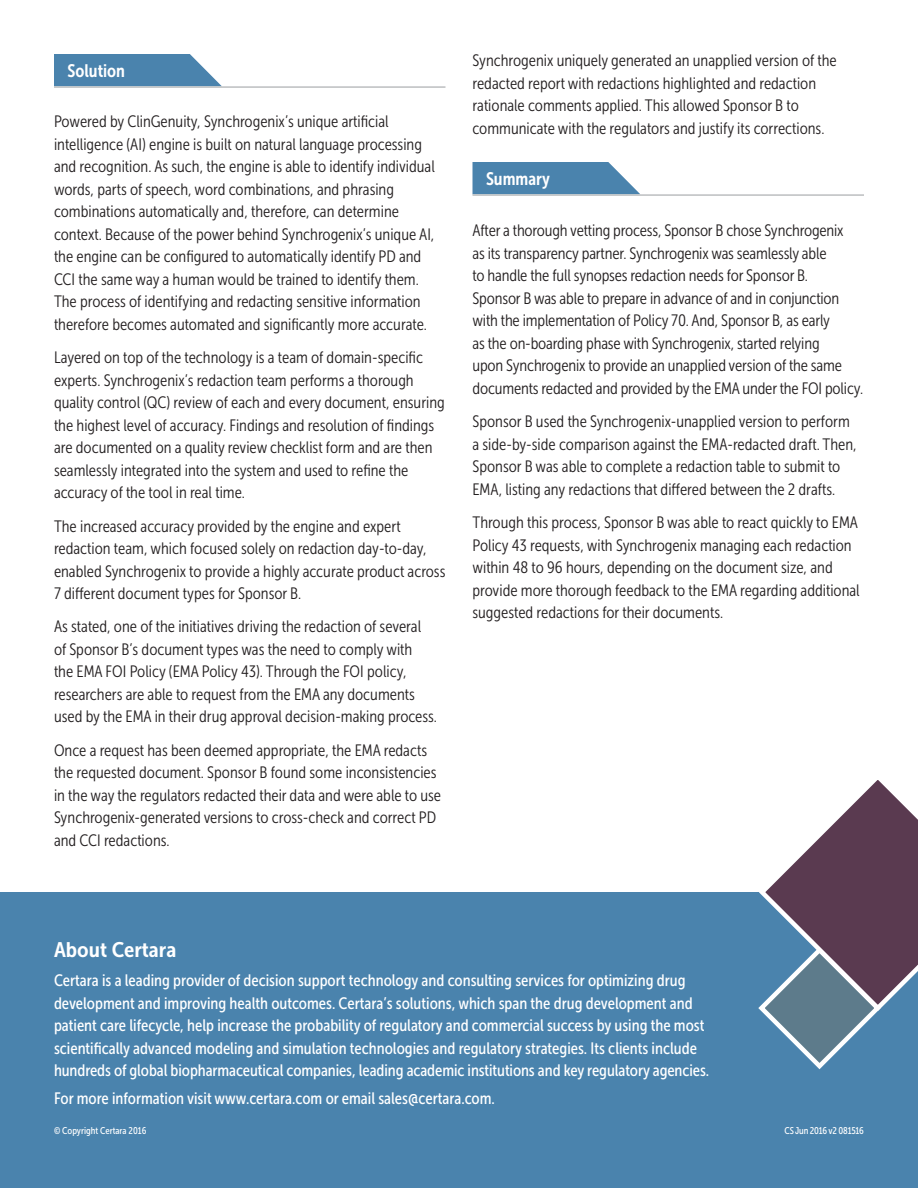
<style>
.page{position:relative;width:918px;height:1188px;background:#fff}
.page>*{position:absolute;margin:0;border:0;box-sizing:border-box;transform-origin:0 0}
.t1{font:21px "Museo Sans Cond 700";color:#fff;scale:1.1 1}
.t2{font:18px "Museo Sans Cond 700";color:#fff}
.t3{font:16.5px/22.5px "Museo Sans Cond 300";color:#231f20}
.t4{font:16.5px/22.5px "Museo Sans Cond 500";color:#fff}
.t5{font:9.75px "Museo Sans Cond 500";letter-spacing:-.01em;color:#fff}
</style>
<div class="page">
<div style="left:0;top:892px;width:918px;height:296px;background:#4a83ad"></div>
<svg style="left:758px;top:780px;width:160px;height:290px"></svg>
<svg style="left:472px;top:162px;width:168px;height:32px"></svg>
<hr style="left:472px;top:194px;width:392px;height:2px;background:#bcbec0">
<svg style="left:54px;top:54px;width:168px;height:32px"></svg>
<hr style="left:54px;top:86px;width:392px;height:2px;background:#bcbec0">
<p class="t2" style="left:68px;top:61px;width:59px">Solution</p>
<p class="t3" style="left:54px;top:111px;width:382px">Powered by ClinGenuity, Synchrogenix’s unique artificial intelligence (AI) engine is built on natural language processing and recognition. As such, the engine is able to identify individual words, parts of speech, word combinations, and phrasing combinations automatically and, therefore, can determine context. Because of the power behind Synchrogenix’s unique AI, the engine can be configured to automatically identify PD and CCI the same way a human would be trained to identify them.<br>The process of identifying and redacting sensitive information therefore becomes automated and significantly more accurate.</p>
<p class="t3" style="left:54px;top:346px;width:392px">Layered on top of the technology is a team of domain-specific experts. Synchrogenix’s redaction team performs a thorough quality control (QC) review of each and every document, ensuring the highest level of accuracy. Findings and resolution of findings are documented on a quality review checklist form and are then seamlessly integrated into the system and used to refine the accuracy of the tool in real time.</p>
<p class="t3" style="left:54px;top:515px;width:393px">The increased accuracy provided by the engine and expert redaction team, which focused solely on redaction day-to-day, enabled Synchrogenix to provide a highly accurate product across 7 different document types for Sponsor B.</p>
<p class="t3" style="left:54px;top:616px;width:385px">As stated, one of the initiatives driving the redaction of several of Sponsor B’s document types was the need to comply with<br>the EMA FOI Policy (EMA Policy 43). Through the FOI policy, researchers are able to request from the EMA any documents used by the EMA in their drug approval decision-making process.</p>
<p class="t3" style="left:54px;top:739px;width:389px">Once a request has been deemed appropriate, the EMA redacts the requested document. Sponsor B found some inconsistencies in the way the regulators redacted their data and were able to use Synchrogenix-generated versions to cross-check and correct PD and CCI redactions.</p>
<p class="t3" style="left:472px;top:50px;width:366px">Synchrogenix uniquely generated an unapplied version of the redacted report with redactions highlighted and redaction rationale comments applied. This allowed Sponsor B to communicate with the regulators and justify its corrections.</p>
<p class="t2" style="left:486px;top:169px;width:65px">Summary</p>
<p class="t3" style="left:472px;top:220px;width:392px">After a thorough vetting process, Sponsor B chose Synchrogenix<br>as its transparency partner. Synchrogenix was seamlessly able<br>to handle the full synopses redaction needs for Sponsor B.<br>Sponsor B was able to prepare in advance of and in conjunction with the implementation of Policy 70. And, Sponsor B, as early<br>as the on-boarding phase with Synchrogenix, started relying<br>upon Synchrogenix to provide an unapplied version of the same documents redacted and provided by the EMA under the FOI policy.</p>
<p class="t3" style="left:472px;top:410px;width:386px">Sponsor B used the Synchrogenix-unapplied version to perform a side-by-side comparison against the EMA-redacted draft. Then, Sponsor B was able to complete a redaction table to submit to EMA, listing any redactions that differed between the 2 drafts.</p>
<p class="t3" style="left:472px;top:511px;width:389px">Through this process, Sponsor B was able to react quickly to EMA Policy 43 requests, with Synchrogenix managing each redaction within 48 to 96 hours, depending on the document size, and provide more thorough feedback to the EMA regarding additional suggested redactions for their documents.</p>
<p class="t1" style="left:54px;top:938px;width:113px">About Certara</p>
<p class="t4" style="left:54px;top:969px;width:657px">Certara is a leading provider of decision support technology and consulting services for optimizing drug development and improving health outcomes. Certara’s solutions, which span the drug development and patient care lifecycle, help increase the probability of regulatory and commercial success by using the most scientifically advanced modeling and simulation technologies and regulatory strategies. Its clients include hundreds of global biopharmaceutical companies, leading academic institutions and key regulatory agencies.</p>
<p class="t4" style="left:54px;top:1087px;width:442px">For more information visit www.certara.com or email sales@certara.com.</p>
<p class="t5" style="left:54px;top:1126px;width:94px">© Copyright Certara 2016</p>
<p class="t5" style="left:785px;top:1126px;width:81px">CS Jun 2016 v2 081516</p>
</div>
